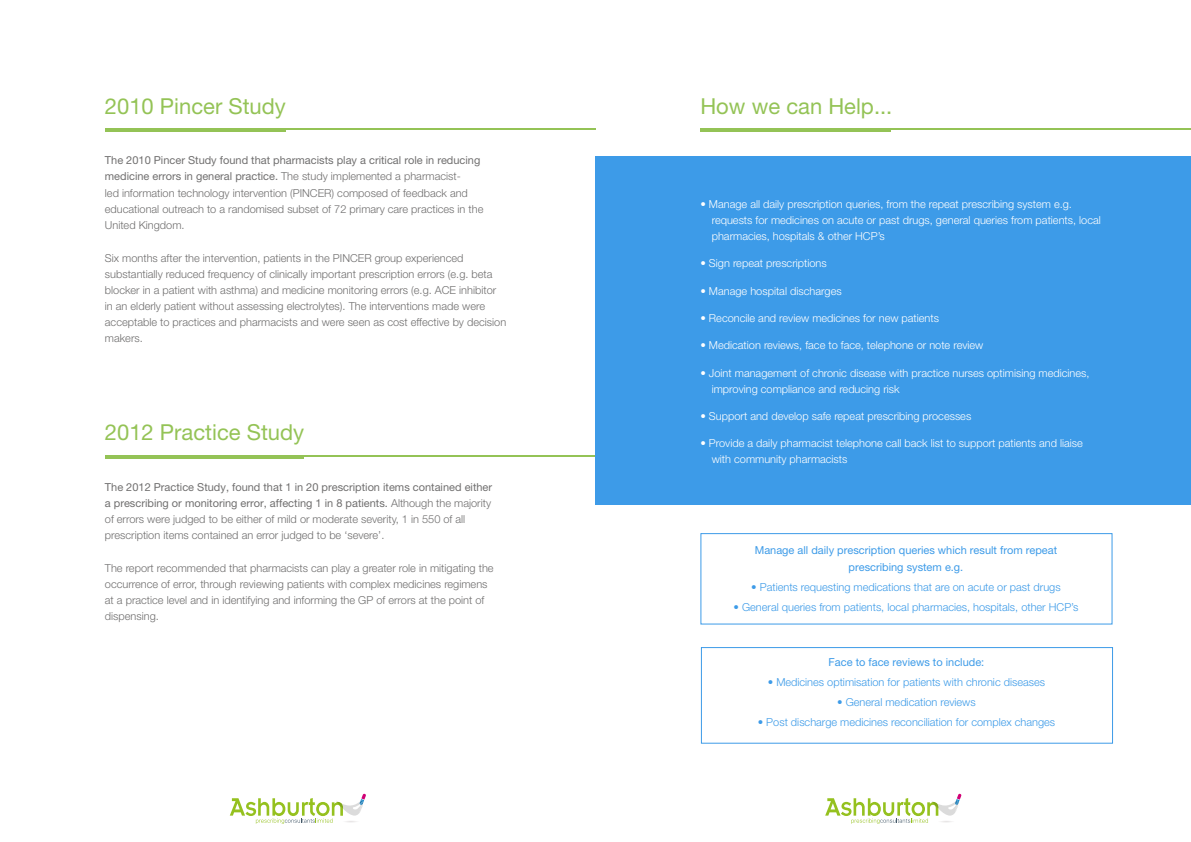
<style>
.page{position:relative;width:1191px;height:842px;background:#fff}
.page>*{position:absolute;margin:0;border:0;box-sizing:border-box;transform-origin:0 0}
.t1{font:22px "Helvetica Neue LT Pro";color:#94c356}
.t2{font:300 11px/16px "Helvetica Neue LT Pro";color:#706f6f}
.t3{font:300 11px/16px "Helvetica Neue LT Pro";color:#fff}
.t4{font:300 11px "Helvetica Neue LT Pro";color:#3d9be8}
.t5{font:11px/17px "Helvetica Neue LT Pro";color:#3d9be8;text-align:center}
.s1{font-weight:400}
</style>
<div class="page">
<hr style="left:105px;top:129px;width:181px;height:3px;background:#94c356">
<hr style="left:701px;top:129px;width:190px;height:3px;background:#94c356">
<hr style="left:105px;top:455px;width:199px;height:4px;background:#94c356">
<hr style="left:117px;top:129px;width:478px;height:1px;background:#94c356">
<hr style="left:713px;top:129px;width:478px;height:1px;background:#94c356">
<hr style="left:117px;top:455px;width:478px;height:2px;background:#94c356">
<div style="left:701px;top:647px;width:411px;height:96px;background:#fff;border:1px solid #3d9be8"></div>
<div style="left:700px;top:533px;width:412px;height:91px;background:#fff;border:1px solid #3d9be8"></div>
<div style="left:595px;top:157px;width:596px;height:348px;background:#3d9be8"></div>
<svg style="left:825px;top:794px;width:136px;height:30px"></svg>
<svg style="left:230px;top:794px;width:136px;height:30px"></svg>
<h1 class="t1" style="left:105px;top:93px;width:182px">2010 Pincer Study</h1>
<h1 class="t1" style="left:700px;top:93px;width:193px">How we can Help...</h1>
<p class="t2" style="left:105px;top:152px;width:380px"><span class="s1">The 2010 Pincer Study found that pharmacists play a critical role in reducing medicine errors in general practice.</span> The study implemented a pharmacist-<br>led information technology intervention (PINCER) composed of feedback and educational outreach to a randomised subset of 72 primary care practices in the United Kingdom.</p>
<p class="t2" style="left:105px;top:249px;width:403px">Six months after the intervention, patients in the PINCER group experienced substantially reduced frequency of clinically important prescription errors (e.g. beta blocker in a patient with asthma) and medicine monitoring errors (e.g. ACE inhibitor in an elderly patient without assessing electrolytes). The interventions made were acceptable to practices and pharmacists and were seen as cost effective by decision makers.</p>
<h1 class="t1" style="left:105px;top:419px;width:201px">2012 Practice Study</h1>
<p class="t2" style="left:105px;top:479px;width:389px"><span class="s1">The 2012 Practice Study, found that 1 in 20 prescription items contained either a prescribing or monitoring error, affecting 1 in 8 patients.</span> Although the majority of errors were judged to be either of mild or moderate severity, 1 in 550 of all prescription items contained an error judged to be ‘severe’.</p>
<p class="t2" style="left:105px;top:560px;width:390px">The report recommended that pharmacists can play a greater role in mitigating the occurrence of error, through reviewing patients with complex medicines regimens at a practice level and in identifying and informing the GP of errors at the point of dispensing.</p>
<p class="t3" style="left:711px;top:196px;width:390px;text-indent:-11px">• Manage all daily prescription queries, from the repeat prescribing system e.g. requests for medicines on acute or past drugs, general queries from patients, local pharmacies, hospitals &amp; other HCP’s</p>
<p class="t3" style="left:700px;top:255px;width:128px">• Sign repeat prescriptions</p>
<p class="t3" style="left:700px;top:282px;width:143px">• Manage hospital discharges</p>
<p class="t3" style="left:700px;top:310px;width:240px">• Reconcile and review medicines for new patients</p>
<p class="t3" style="left:700px;top:337px;width:284px">• Medication reviews, face to face, telephone or note review</p>
<p class="t3" style="left:711px;top:364px;width:379px;text-indent:-11px">• Joint management of chronic disease with practice nurses optimising medicines, improving compliance and reducing risk</p>
<p class="t3" style="left:700px;top:408px;width:272px">• Support and develop safe repeat prescribing processes</p>
<p class="t3" style="left:711px;top:435px;width:373px;text-indent:-11px">• Provide a daily pharmacist telephone call back list to support patients and liaise with community pharmacists</p>
<p class="t5" style="left:754px;top:541px;width:304px">Manage all daily prescription queries which result from repeat prescribing system e.g.</p>
<p class="t4" style="left:751px;top:580px;width:311px">• Patients requesting medications that are on acute or past drugs</p>
<p class="t4" style="left:733px;top:600px;width:346px">• General queries from patients, local pharmacies, hospitals, other HCP’s</p>
<p class="t5" style="left:828px;top:654px;width:157px">Face to face reviews to include:</p>
<p class="t4" style="left:767px;top:676px;width:279px">• Medicines optimisation for patients with chronic diseases</p>
<p class="t4" style="left:837px;top:695px;width:140px">• General medication reviews</p>
<p class="t4" style="left:757px;top:715px;width:299px">• Post discharge medicines reconciliation for complex changes</p>
</div>
